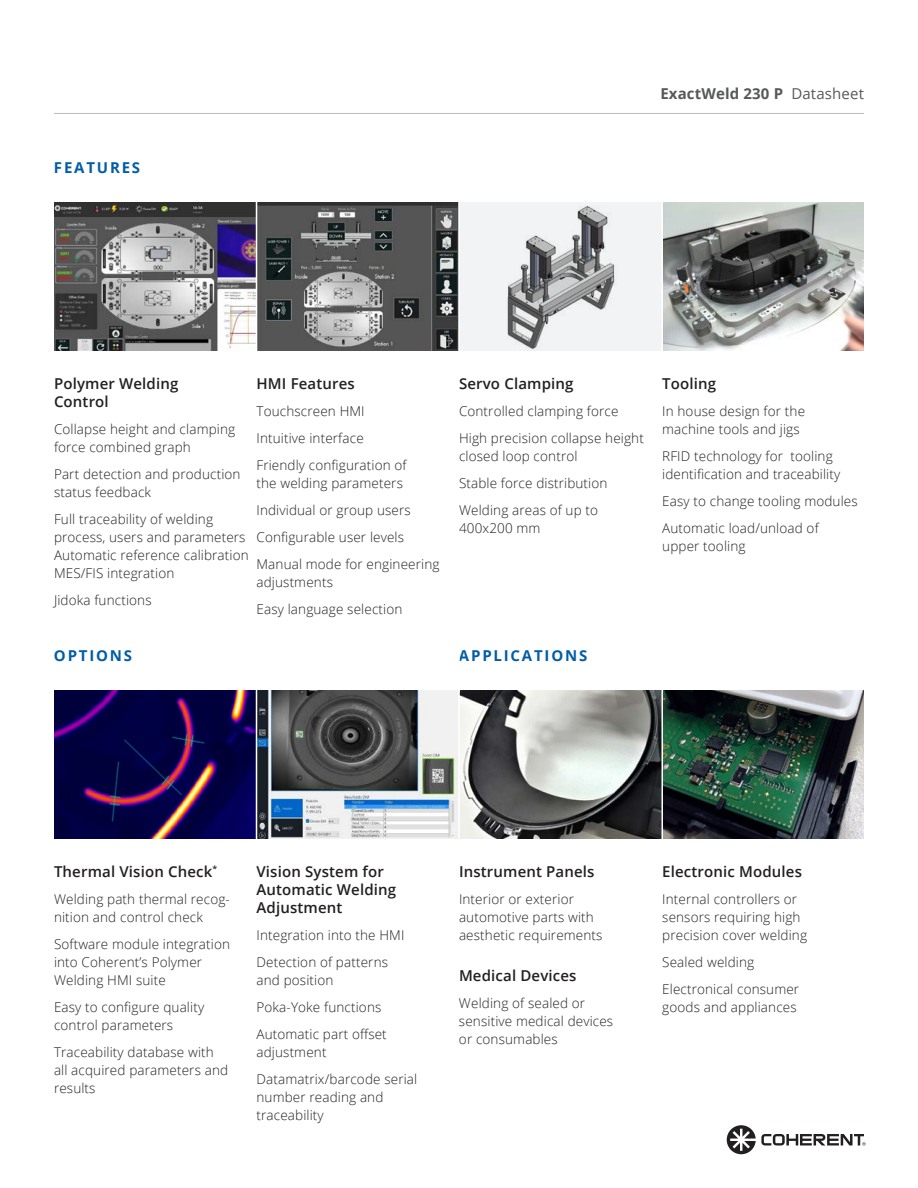
<style>
.page{position:relative;width:918px;height:1188px;background:#fff}
.page>*{position:absolute;margin:0;border:0;box-sizing:border-box;transform-origin:0 0}
.Body{font:600 15px/18px "Open Sans";letter-spacing:.01em;color:#231f20}
.MECHANICAL_SPECIFICA{font:700 15px "Open Sans";letter-spacing:.12em;color:#015da7}
.Datasheet_Header{font:700 15px "Open Sans";letter-spacing:.01em;color:#57585a}
.Body-2{font:300 13.5px/18px "Open Sans";letter-spacing:.01em;color:#231f20}
.s1{font-weight:400}
</style>
<div class="page">
<svg style="left:727px;top:1125px;width:139px;height:29px"></svg>
<hr style="left:54px;top:113px;width:810px;height:1px;background:#231f20">
<img style="left:54px;top:690px;width:202px;height:149px">
<div style="left:459px;top:202px;width:203px;height:149px;background:#f2f3f4"></div>
<img style="left:507px;top:206px;width:108px;height:143px">
<img style="left:663px;top:202px;width:201px;height:149px">
<img style="left:663px;top:690px;width:201px;height:149px">
<img style="left:257px;top:202px;width:201px;height:149px">
<svg style="left:460px;top:690px;width:202px;height:149px;background:#868785"></svg>
<svg style="left:54px;top:202px;width:202px;height:149px;background:#7d7b80"></svg>
<svg style="left:257px;top:690px;width:201px;height:149px"></svg>
<hr style="left:458px;top:162px;width:2px;height:216px;background:#fff">
<p class="MECHANICAL_SPECIFICA" style="left:54px;top:157px;width:88px">FEATURES</p>
<p class="Datasheet_Header" style="left:660px;top:83px;width:205px">ExactWeld 230 P <span class="s1">Datasheet</span></p>
<p class="Body" style="left:54px;top:375px;width:126px">Polymer Welding<br>Control</p>
<p class="Body-2" style="left:54px;top:420px;width:183px">Collapse height and clamping force combined graph</p>
<p class="Body-2" style="left:54px;top:465px;width:188px">Part detection and production status feedback</p>
<p class="Body-2" style="left:54px;top:510px;width:196px">Full traceability of welding process, users and parameters<br>Automatic reference calibration<br>MES/FIS integration</p>
<p class="Body-2" style="left:54px;top:591px;width:99px">Jidoka functions</p>
<p class="Body" style="left:256px;top:375px;width:100px">HMI Features</p>
<p class="Body-2" style="left:256px;top:398px;width:152px;line-height:27px">Touchscreen HMI<br>Intuitive interface<br>Friendly configuration of</p>
<p class="Body-2" style="left:256px;top:470px;width:185px;line-height:27px">the welding parameters<br>Individual or group users<br>Configurable user levels<br>Manual mode for engineering</p>
<p class="Body-2" style="left:256px;top:569px;width:147px;line-height:27px">adjustments<br>Easy language selection</p>
<p class="Body" style="left:459px;top:375px;width:116px">Servo Clamping</p>
<p class="Body-2" style="left:459px;top:398px;width:186px;line-height:27px">Controlled clamping force<br>High precision collapse height</p>
<p class="Body-2" style="left:459px;top:443px;width:150px;line-height:27px">closed loop control<br>Stable force distribution<br>Welding areas of up to</p>
<p class="Body-2" style="left:459px;top:519px;width:83px">400x200 mm</p>
<p class="MECHANICAL_SPECIFICA" style="left:54px;top:645px;width:80px">OPTIONS</p>
<p class="MECHANICAL_SPECIFICA" style="left:459px;top:645px;width:130px">APPLICATIONS</p>
<p class="Body" style="left:662px;top:375px;width:55px">Tooling</p>
<p class="Body-2" style="left:662px;top:402px;width:144px">In house design for the machine tools and jigs</p>
<p class="Body-2" style="left:662px;top:447px;width:180px">RFID technology for tooling identification and traceability</p>
<p class="Body-2" style="left:662px;top:488px;width:197px;line-height:27px">Easy to change tooling modules<br>Automatic load/unload of</p>
<p class="Body-2" style="left:662px;top:537px;width:85px">upper tooling</p>
<p class="Body" style="left:54px;top:863px;width:165px">Thermal Vision Check<sup>*</sup></p>
<p class="Body-2" style="left:54px;top:890px;width:177px">Welding path thermal recog&shy;nition and control check</p>
<p class="Body-2" style="left:54px;top:935px;width:178px">Software module integration into Coherent’s Polymer<br>Welding HMI suite</p>
<p class="Body-2" style="left:54px;top:998px;width:152px">Easy to configure quality control parameters</p>
<p class="Body-2" style="left:54px;top:1043px;width:176px">Traceability database with all acquired parameters and results</p>
<p class="Body" style="left:256px;top:863px;width:141px">Vision System for<br>Automatic Welding<br>Adjustment</p>
<p class="Body-2" style="left:256px;top:922px;width:149px;line-height:27px">Integration into the HMI<br>Detection of patterns</p>
<p class="Body-2" style="left:256px;top:967px;width:132px;line-height:27px">and position<br>Poka-Yoke functions<br>Automatic part offset</p>
<p class="Body-2" style="left:256px;top:1039px;width:162px;line-height:27px">adjustment<br>Datamatrix/barcode serial</p>
<p class="Body-2" style="left:256px;top:1088px;width:128px">number reading and traceability</p>
<p class="Body" style="left:459px;top:863px;width:137px">Instrument Panels</p>
<p class="Body-2" style="left:459px;top:890px;width:145px">Interior or exterior automotive parts with aesthetic requirements</p>
<p class="Body" style="left:459px;top:966px;width:119px">Medical Devices</p>
<p class="Body-2" style="left:459px;top:994px;width:156px">Welding of sealed or sensitive medical devices or consumables</p>
<p class="Body" style="left:662px;top:863px;width:141px">Electronic Modules</p>
<p class="Body-2" style="left:662px;top:890px;width:146px">Internal controllers or sensors requiring high precision cover welding</p>
<p class="Body-2" style="left:662px;top:949px;width:138px;line-height:27px">Sealed welding<br>Electronical consumer</p>
<p class="Body-2" style="left:662px;top:998px;width:136px">goods and appliances</p>
</div>
